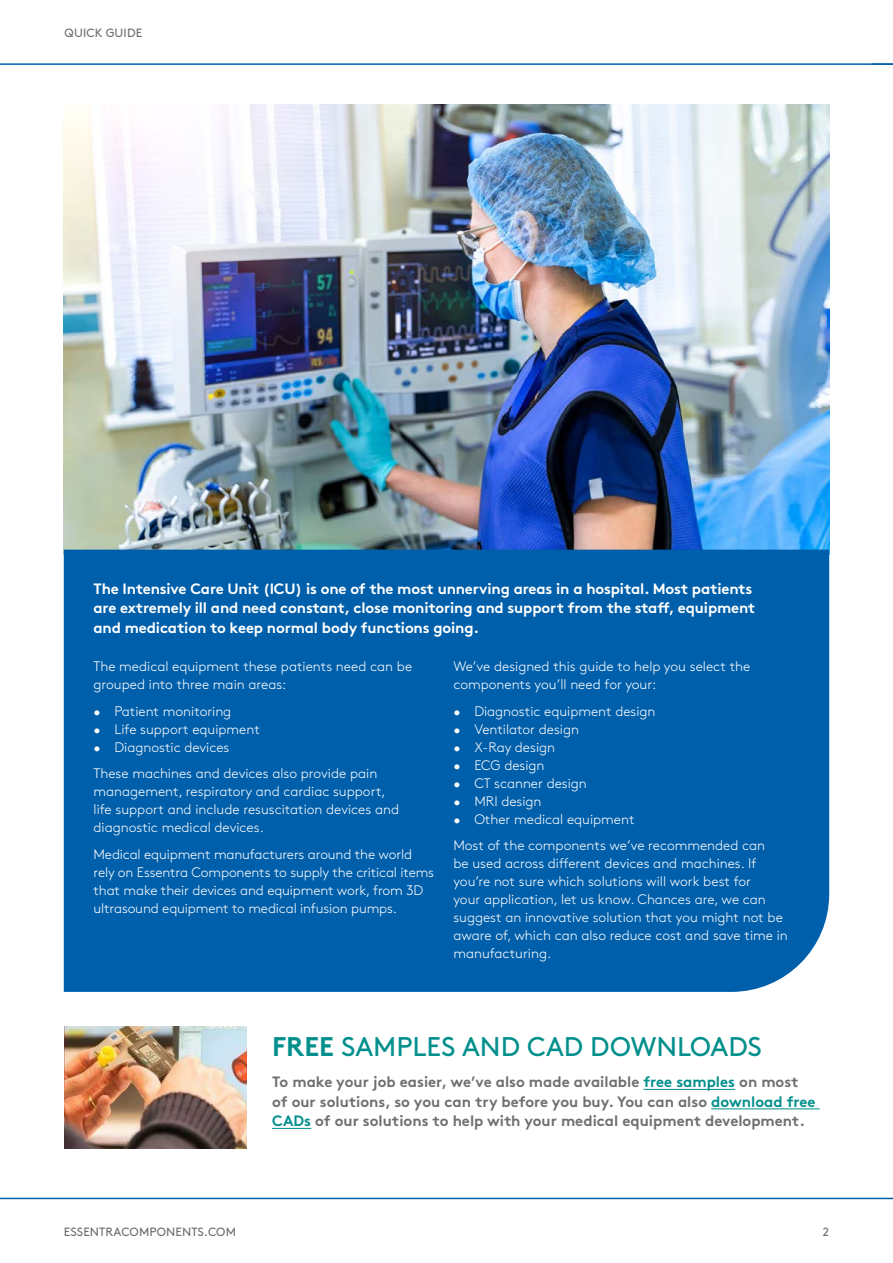
<style>
.page{position:relative;width:893px;height:1263px;background:#fff}
.page>*{position:absolute;margin:0;border:0;box-sizing:border-box;transform-origin:0 0}
.t1{font:27px "Brown Pro";color:#008f8c}
.t2{font:700 15px/19.5px "Brown Pro";letter-spacing:-.01em;color:#fff}
.t3{font:700 15px/19.5px "Brown Pro";color:#706f6f}
.t4{font:300 13.8px/18px "Brown Pro";color:#fff}
.t5{font:12px "Brown Pro";letter-spacing:.01em;color:#706f6f}
.s1{font-weight:700}
.s2{color:#008f8c}
</style>
<div class="page">
<hr style="left:0;top:1198px;width:893px;height:1px;background:#005faa">
<hr style="left:0;top:63px;width:893px;height:2px;background:#005faa">
<img style="left:64px;top:104px;width:765px;height:446px">
<div style="left:64px;top:550px;width:765px;height:442px;background:#005faa"></div>
<hr style="left:643px;top:1089px;width:92px;height:1px;background:#008f8c">
<hr style="left:711px;top:1108px;width:109px;height:1px;background:#008f8c">
<hr style="left:272px;top:1128px;width:39px;height:1px;background:#008f8c">
<img style="left:64px;top:1027px;width:183px;height:121px">
<p class="t5" style="left:65px;top:24px;width:79px">QUICK GUIDE</p>
<p class="t2" style="left:94px;top:577px;width:663px">The Intensive Care Unit (ICU) is one of the most unnerving areas in a hospital. Most patients are extremely ill and need constant, close monitoring and support from the staff, equipment and medication to keep normal body functions going.</p>
<p class="t4" style="left:94px;top:656px;width:320px">The medical equipment these patients need can be grouped into three main areas:</p>
<p class="t4" style="left:94px;top:701px;width:139px">• Patient monitoring</p>
<p class="t4" style="left:94px;top:719px;width:168px">• Life support equipment</p>
<p class="t4" style="left:94px;top:732px;width:285px;line-height:26.5px">• Diagnostic devices<br>These machines and devices also provide pain</p>
<p class="t4" style="left:94px;top:781px;width:307px">management, respiratory and cardiac support, life support and include resuscitation devices and diagnostic medical devices.</p>
<p class="t4" style="left:94px;top:844px;width:342px">Medical equipment manufacturers around the world rely on Essentra Components to supply the critical items that make their devices and equipment work, from 3D ultrasound equipment to medical infusion pumps.</p>
<p class="t4" style="left:453px;top:656px;width:299px">We’ve designed this guide to help you select the components you’ll need for your:</p>
<p class="t4" style="left:453px;top:701px;width:204px">• Diagnostic equipment design</p>
<p class="t4" style="left:453px;top:719px;width:127px">• Ventilator design</p>
<p class="t4" style="left:453px;top:737px;width:103px">• X-Ray design</p>
<p class="t4" style="left:453px;top:755px;width:93px">• ECG design</p>
<p class="t4" style="left:453px;top:773px;width:135px">• CT scanner design</p>
<p class="t4" style="left:453px;top:791px;width:90px">• MRI design</p>
<p class="t4" style="left:453px;top:804px;width:313px;line-height:26.5px">• Other medical equipment<br>Most of the components we’ve recommended can</p>
<p class="t4" style="left:453px;top:853px;width:336px">be used across different devices and machines. If you’re not sure which solutions will work best for<br>your application, let us know. Chances are, we can suggest an innovative solution that you might not be aware of, which can also reduce cost and save time in manufacturing.</p>
<h1 class="t1" style="left:272px;top:1026px;width:491px"><span class="s1">FREE</span> SAMPLES AND CAD DOWNLOADS</h1>
<p class="t3" style="left:272px;top:1070px;width:545px">To make your job easier, we’ve also made available <span class="s2">free samples</span> on most of our solutions, so you can try before you buy. You can also <span class="s2">download free<br>CADs</span> of our solutions to help with your medical equipment development.</p>
<p class="t5" style="left:64px;top:1222px;width:174px">ESSENTRACOMPONENTS.COM</p>
<p class="t5" style="left:823px;top:1222px;width:8px">2</p>
</div>
